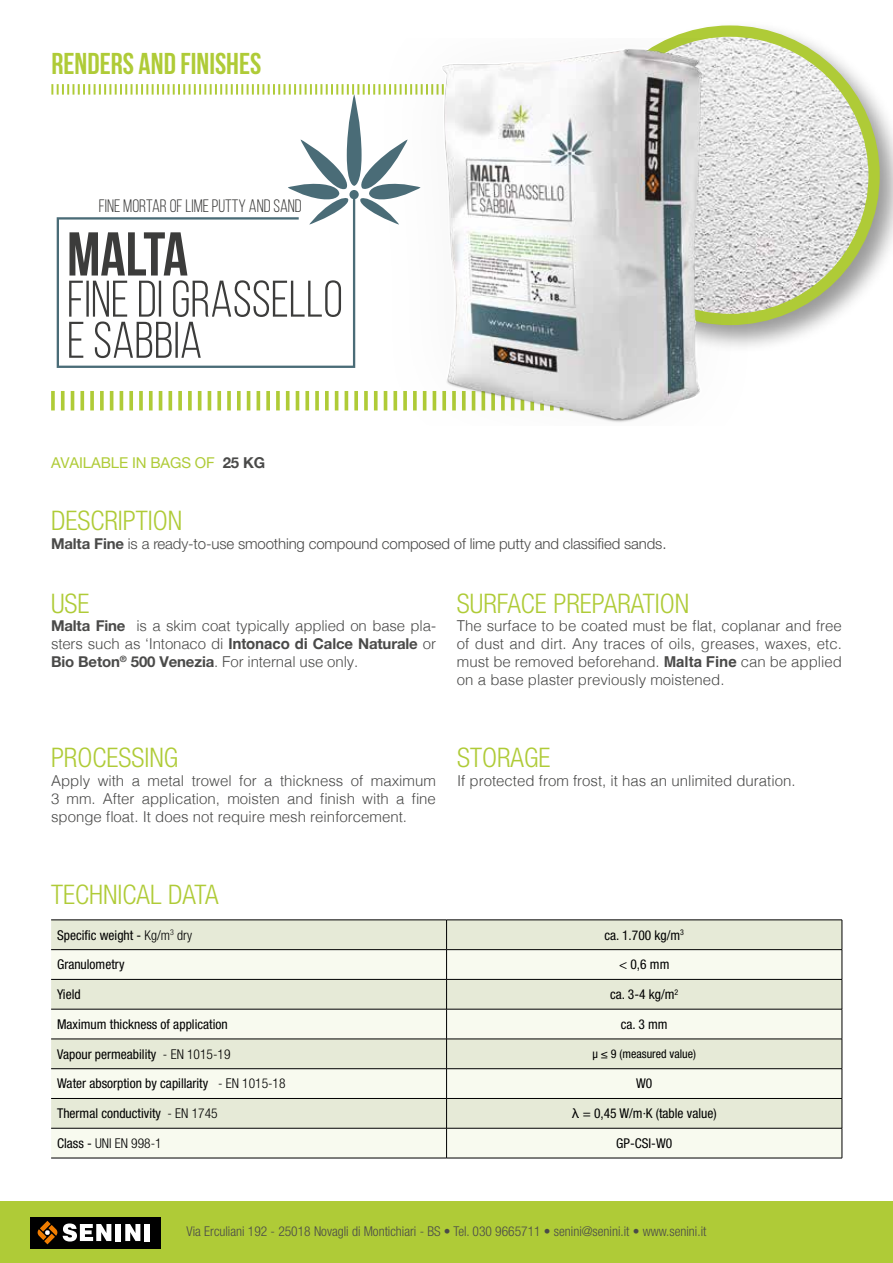
<style>
.page{position:relative;width:893px;height:1263px;background:#fff}
.page>*{position:absolute;margin:0;border:0;box-sizing:border-box;transform-origin:0 0}
.t1{font:700 30px "Bebas Neue";color:#afcb37}
.t2{font:300 condensed 27px "Helvetica Neue LT Pro";color:#afcb37}
.t3{font:18px "Bebas Neue";color:#3c3c3b}
.t4{font:300 15px/18px "Helvetica";color:#4a4a49;text-align:justify}
.t5{font:300 15px "Helvetica Neue LT Pro";letter-spacing:-.01em;color:#4a4a49}
.t6{font:15px "Helvetica Neue LT Pro";letter-spacing:-.01em;color:#afcb37}
.t7{font:condensed 13.5px "Helvetica Neue LT Pro";color:#000}
.t8{font:300 condensed 13.5px "Helvetica Neue LT Pro";color:#4a4a49}
.t9{font:300 condensed 13.5px "Helvetica Neue LT Pro";color:#000}
.t10{font:condensed 12px "Helvetica Neue LT Pro";color:#000}
.s1{font-family:"Helvetica Neue";font-weight:700;color:#4a4a49}
.s2{font-weight:700}
.s3{font-family:"Helvetica Neue LT Pro";font-weight:700}
.s4{font-weight:300}
.s5{font-family:"Helvetica";font-stretch:normal}
.s6{font-weight:400}
</style>
<div class="page">
<div style="left:0;top:1201px;width:893px;height:62px;background:#afcb37"></div>
<div style="left:30px;top:1217px;width:130px;height:31px;background:#000"></div>
<div style="left:116px;top:1224px;width:5px;height:17px;background:#fff"></div>
<svg style="left:63px;top:1223px;width:48px;height:18px"></svg>
<svg style="left:125px;top:1224px;width:15px;height:17px"></svg>
<div style="left:145px;top:1224px;width:5px;height:17px;background:#fff"></div>
<svg style="left:38px;top:1221px;width:19px;height:23px"></svg>
<div style="left:574px;top:19px;width:319px;height:335px;background:#000;opacity:.4"></div>
<img style="left:586px;top:31px;width:288px;height:288px;border-radius:144px">
<div style="left:580px;top:25px;width:300px;height:300px;border:11px solid #afcb37;border-radius:50%"></div>
<svg style="left:51px;top:391px;width:4px;height:19px"></svg>
<svg style="left:61px;top:391px;width:4px;height:19px"></svg>
<hr style="left:71px;top:391px;width:3px;height:19px;background:#afcb37">
<svg style="left:80px;top:391px;width:4px;height:19px"></svg>
<svg style="left:90px;top:391px;width:4px;height:19px"></svg>
<svg style="left:100px;top:391px;width:4px;height:19px"></svg>
<hr style="left:110px;top:391px;width:3px;height:19px;background:#afcb37">
<hr style="left:120px;top:391px;width:3px;height:19px;background:#afcb37">
<svg style="left:129px;top:391px;width:4px;height:19px"></svg>
<svg style="left:139px;top:391px;width:4px;height:19px"></svg>
<svg style="left:149px;top:391px;width:4px;height:19px"></svg>
<hr style="left:159px;top:391px;width:3px;height:19px;background:#afcb37">
<svg style="left:168px;top:391px;width:4px;height:19px"></svg>
<svg style="left:178px;top:391px;width:4px;height:19px"></svg>
<svg style="left:188px;top:391px;width:4px;height:19px"></svg>
<hr style="left:198px;top:391px;width:3px;height:19px;background:#afcb37">
<hr style="left:208px;top:391px;width:3px;height:19px;background:#afcb37">
<svg style="left:217px;top:391px;width:4px;height:19px"></svg>
<svg style="left:227px;top:391px;width:4px;height:19px"></svg>
<svg style="left:237px;top:391px;width:4px;height:19px"></svg>
<hr style="left:247px;top:391px;width:3px;height:19px;background:#afcb37">
<hr style="left:257px;top:391px;width:3px;height:19px;background:#afcb37">
<svg style="left:266px;top:391px;width:4px;height:19px"></svg>
<svg style="left:276px;top:391px;width:4px;height:19px"></svg>
<svg style="left:286px;top:391px;width:4px;height:19px"></svg>
<hr style="left:296px;top:391px;width:3px;height:19px;background:#afcb37">
<svg style="left:305px;top:391px;width:4px;height:19px"></svg>
<svg style="left:315px;top:391px;width:4px;height:19px"></svg>
<svg style="left:325px;top:391px;width:4px;height:19px"></svg>
<hr style="left:335px;top:391px;width:3px;height:19px;background:#afcb37">
<hr style="left:345px;top:391px;width:3px;height:19px;background:#afcb37">
<svg style="left:354px;top:391px;width:4px;height:19px"></svg>
<img style="left:364px;top:38px;width:424px;height:385px">
<svg style="left:51px;top:84px;width:598px;height:141px"></svg>
<svg style="left:56px;top:192px;width:300px;height:176px"></svg>
<div style="left:349px;top:190px;width:10px;height:9px;background:#4a6c77;border-radius:50%"></div>
<svg style="left:69px;top:232px;width:272px;height:126px"></svg>
<div style="left:51px;top:921px;width:791px;height:28px;background:#e6ead7"></div>
<svg style="left:51px;top:950px;width:791px;height:208px;fill:#f8faef"></svg>
<svg style="left:446px;top:921px;width:1px;height:58px"></svg>
<svg style="left:842px;top:920px;width:1px;height:59px"></svg>
<hr style="left:446px;top:1009px;width:1px;height:30px;background:#000">
<hr style="left:842px;top:1009px;width:1px;height:30px;background:#000">
<hr style="left:51px;top:920px;width:396px;height:1px;background:#000">
<hr style="left:447px;top:920px;width:395px;height:1px;background:#000">
<hr style="left:51px;top:949px;width:396px;height:1px;background:#000">
<hr style="left:447px;top:949px;width:395px;height:1px;background:#000">
<hr style="left:51px;top:979px;width:396px;height:1px;background:#000">
<hr style="left:447px;top:979px;width:395px;height:1px;background:#000">
<hr style="left:446px;top:979px;width:1px;height:30px;background:#000">
<hr style="left:842px;top:979px;width:1px;height:30px;background:#000">
<hr style="left:51px;top:1009px;width:396px;height:1px;background:#000">
<hr style="left:447px;top:1009px;width:395px;height:1px;background:#000">
<hr style="left:446px;top:1128px;width:1px;height:30px;background:#000">
<hr style="left:842px;top:1128px;width:1px;height:30px;background:#000">
<hr style="left:51px;top:1039px;width:396px;height:1px;background:#000">
<hr style="left:447px;top:1039px;width:395px;height:1px;background:#000">
<svg style="left:446px;top:1039px;width:1px;height:59px"></svg>
<svg style="left:842px;top:1039px;width:1px;height:59px"></svg>
<hr style="left:51px;top:1068px;width:396px;height:1px;background:#000">
<hr style="left:447px;top:1068px;width:395px;height:1px;background:#000">
<hr style="left:51px;top:1098px;width:396px;height:1px;background:#000">
<hr style="left:51px;top:1128px;width:396px;height:1px;background:#000">
<hr style="left:51px;top:1158px;width:396px;height:1px;background:#000">
<hr style="left:447px;top:1098px;width:395px;height:1px;background:#000">
<hr style="left:447px;top:1128px;width:395px;height:1px;background:#000">
<hr style="left:447px;top:1158px;width:395px;height:1px;background:#000">
<hr style="left:446px;top:1098px;width:1px;height:30px;background:#000">
<hr style="left:842px;top:1098px;width:1px;height:30px;background:#000">
<h1 class="t1" style="left:52px;top:47px;width:211px">RENDERS AND FINISHES</h1>
<p class="t3" style="left:99px;top:196px;width:205px">FINE MORTAR OF LIME PUTTY AND SAND</p>
<p class="t6" style="left:51px;top:454px;width:216px">AVAILABLE IN BAGS OF <span class="s1">25 KG</span></p>
<h2 class="t2" style="left:51px;top:505px;width:133px">DESCRIPTION</h2>
<p class="t5" style="left:51px;top:534px;width:617px"><span class="s2">Malta Fine</span> is a ready-to-use smoothing compound composed of lime putty and classified sands.</p>
<h2 class="t2" style="left:51px;top:588px;width:40px">USE</h2>
<p class="t4" style="left:51px;top:616px;width:386px"><span class="s3">Malta Fine</span> is a skim coat typically applied on base pla&shy;sters such as ‘Intonaco di <span class="s2">Intonaco di</span> <span class="s3">Calce Naturale</span> or <span class="s3">Bio Beton</span><sup>®</sup> <span class="s3">500 Venezia</span>. For internal use only.</p>
<h2 class="t2" style="left:457px;top:588px;width:234px">SURFACE PREPARATION</h2>
<p class="t4" style="left:457px;top:616px;width:386px">The surface to be coated must be flat, coplanar and free of dust and dirt. Any traces of oils, greases, waxes, etc. must be removed beforehand. <span class="s2">Malta Fine</span> can be applied on a base plaster previously moistened.</p>
<h2 class="t2" style="left:51px;top:742px;width:129px">PROCESSING</h2>
<p class="t4" style="left:51px;top:771px;width:386px">Apply with a metal trowel for a thickness of maximum 3 mm. After application, moisten and finish with a fine sponge float. It does not require mesh reinforcement.</p>
<h2 class="t2" style="left:457px;top:742px;width:95px">STORAGE</h2>
<p class="t4" style="left:457px;top:771px;width:340px">If protected from frost, it has an unlimited duration.</p>
<h2 class="t2" style="left:51px;top:879px;width:169px">TECHNICAL DATA</h2>
<p class="t7" style="left:57px;top:927px;width:136px">Specific weight - <span class="s4">Kg/m</span><sup>3</sup> <span class="s4">dry</span></p>
<p class="t7" style="left:604px;top:927px;width:81px">ca. 1.700 kg/m<sup>3</sup></p>
<p class="t7" style="left:57px;top:957px;width:69px">Granulometry</p>
<p class="t7" style="left:619px;top:957px;width:52px">&lt; 0,6 mm</p>
<p class="t7" style="left:57px;top:986px;width:25px">Yield</p>
<p class="t7" style="left:610px;top:986px;width:70px">ca. 3-4 kg/m<sup>2</sup></p>
<p class="t7" style="left:57px;top:1016px;width:172px">Maximum thickness of application</p>
<p class="t7" style="left:621px;top:1016px;width:48px">ca. 3 mm</p>
<p class="t7" style="left:57px;top:1046px;width:175px">Vapour permeability <span class="s4">- EN 1015-19</span></p>
<p class="t10" style="left:592px;top:1047px;width:105px">μ ≤ 9 (measured value)</p>
<p class="t7" style="left:57px;top:1076px;width:230px">Water absorption by capillarity <span class="s4">- EN 1015-18</span></p>
<p class="t7" style="left:636px;top:1076px;width:18px">W0</p>
<p class="t7" style="left:57px;top:1105px;width:162px">Thermal conductivity <span class="s4">- EN 1745</span></p>
<p class="t7" style="left:572px;top:1106px;width:146px"><span class="s5">λ</span> = 0,45 W/m∙K (table value)</p>
<p class="t9" style="left:57px;top:1135px;width:106px"><span class="s6">Class -</span> UNI EN 998-1</p>
<p class="t7" style="left:616px;top:1135px;width:57px">GP-CSI-W0</p>
<p class="t8" style="left:187px;top:1223px;width:521px">Via Erculiani 192 - 25018 Novagli di Montichiari - BS • Tel. 030 9665711 • senini@senini.it • www.senini.it</p>
</div>
